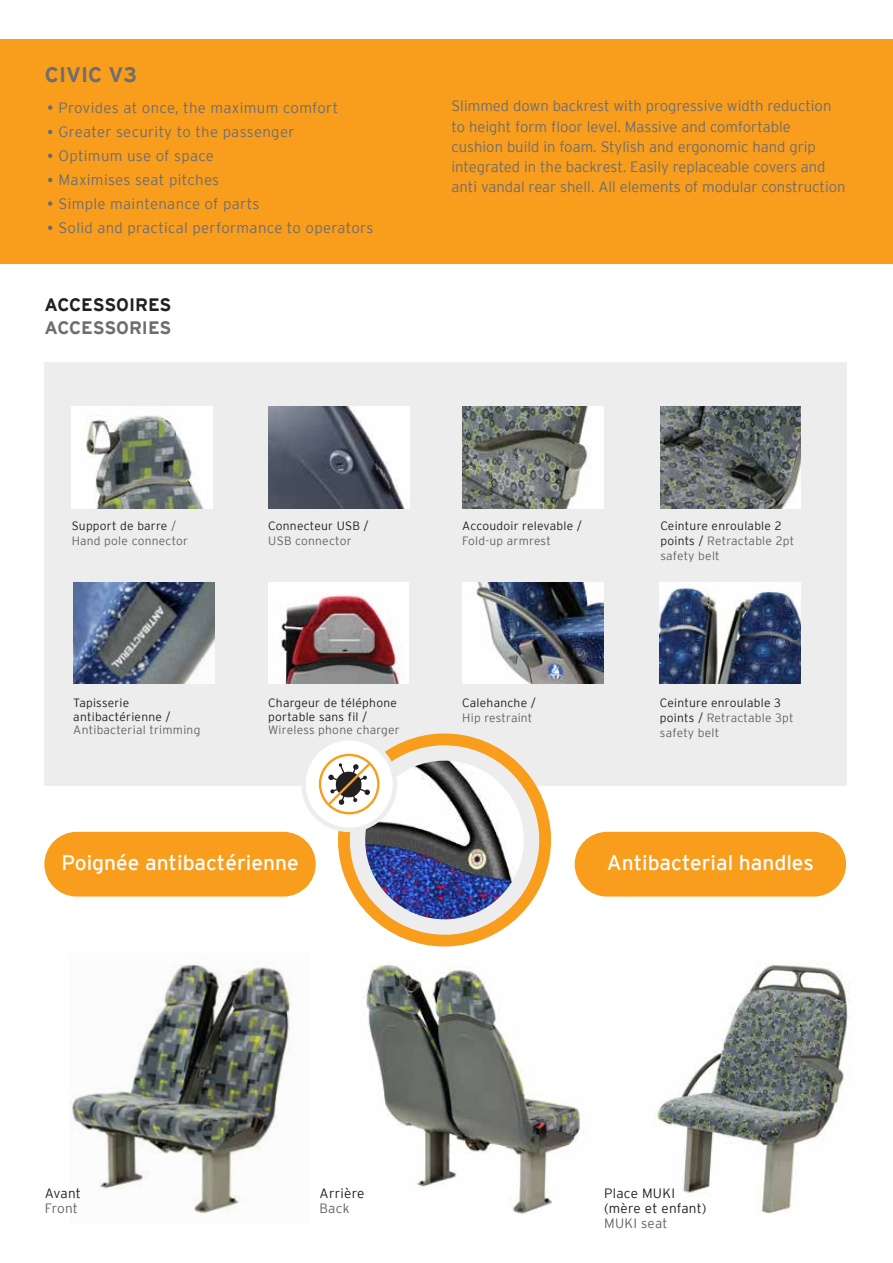
<style>
.page{position:relative;width:893px;height:1263px;background:#fff}
.page>*{position:absolute;margin:0;border:0;box-sizing:border-box;transform-origin:0 0}
.t1{font:21px "Interstate";color:#fff}
.t2{font:700 21px "Interstate";color:#6d6e71}
.t3{font:700 18px "Interstate";letter-spacing:-.01em;color:#231f20}
.t4{font:700 18px "Interstate";letter-spacing:-.01em;color:#6d6e71}
.t5{font:300 15px/20.1px "Interstate";color:#6d6e71}
.t6{font:300 15px/24px "Interstate";letter-spacing:.02em;color:#6d6e71}
.t7{font:300 13.5px/15px "Interstate";letter-spacing:.02em;color:#231f20}
.t8{font:300 13.5px "Interstate";letter-spacing:.02em;color:#636466}
.t9{font:300 12px/15px "Interstate";letter-spacing:.02em;color:#231f20}
.t10{font:300 12px/15px "Interstate";letter-spacing:.02em;color:#636466}
.s1{color:#231f20}
.s2{color:#636466}
</style>
<div class="page">
<img style="left:634px;top:870px;width:217px;height:344px">
<div style="left:44px;top:362px;width:802px;height:423px;background:#ededee"></div>
<img style="left:268px;top:407px;width:141px;height:101px">
<img style="left:462px;top:407px;width:141px;height:101px">
<img style="left:660px;top:407px;width:140px;height:101px">
<img style="left:462px;top:582px;width:141px;height:101px">
<div style="left:268px;top:582px;width:141px;height:101px;background:#fff"></div>
<img style="left:281px;top:593px;width:120px;height:90px">
<img style="left:71px;top:407px;width:141px;height:101px">
<img style="left:70px;top:962px;width:223px;height:252px">
<img style="left:362px;top:963px;width:222px;height:252px">
<img style="left:660px;top:582px;width:141px;height:101px">
<svg style="left:417px;top:733px;width:143px;height:214px"></svg>
<div style="left:575px;top:832px;width:271px;height:64px;background:#f99d1c;border-radius:32px"></div>
<div style="left:44px;top:832px;width:272px;height:64px;background:#f99d1c;border-radius:32px"></div>
<svg style="left:303px;top:738px;width:92px;height:92px"></svg>
<img style="left:325px;top:737px;width:222px;height:206px">
<img style="left:73px;top:582px;width:141px;height:101px">
<div style="left:0;top:39px;width:893px;height:224px;background:#f99d1c"></div>
<svg style="left:48px;top:105px;width:4px;height:5px"></svg>
<svg style="left:48px;top:154px;width:4px;height:4px"></svg>
<svg style="left:48px;top:130px;width:4px;height:4px"></svg>
<svg style="left:48px;top:178px;width:4px;height:4px"></svg>
<svg style="left:48px;top:201px;width:4px;height:5px"></svg>
<svg style="left:48px;top:226px;width:4px;height:4px"></svg>
<h1 class="t2" style="left:45px;top:62px;width:94px">CIVIC V3</h1>
<p class="t6" style="left:58px;top:96px;width:316px">Provides at once, the maximum comfort<br>Greater security to the passenger<br>Optimum use of space<br>Maximises seat pitches<br>Simple maintenance of parts<br>Solid and practical performance to operators</p>
<p class="t3" style="left:45px;top:295px;width:128px">ACCESSOIRES</p>
<p class="t4" style="left:45px;top:317px;width:128px">ACCESSORIES</p>
<p class="t5" style="left:451px;top:96px;width:396px">Slimmed down backrest with progressive width reduction to height form floor level. Massive and comfortable cushion build in foam. Stylish and ergonomic hand grip integrated in the backrest. Easily replaceable covers and anti vandal rear shell. All elements of modular construction</p>
<p class="t10" style="left:72px;top:518px;width:118px"><span class="s1">Support de barre</span> /<br>Hand pole connector</p>
<p class="t9" style="left:73px;top:696px;width:99px;line-height:13.5px">Tapisserie antibactérienne /</p>
<p class="t10" style="left:73px;top:722px;width:129px">Antibacterial trimming</p>
<p class="t9" style="left:268px;top:518px;width:102px">Connecteur USB /</p>
<p class="t10" style="left:268px;top:533px;width:85px">USB connector</p>
<p class="t9" style="left:268px;top:696px;width:130px;line-height:13.5px">Chargeur de téléphone portable sans fil /</p>
<p class="t10" style="left:268px;top:722px;width:133px">Wireless phone charger</p>
<p class="t9" style="left:462px;top:518px;width:121px">Accoudoir relevable /</p>
<p class="t10" style="left:462px;top:533px;width:90px">Fold-up armrest</p>
<p class="t9" style="left:462px;top:695px;width:75px">Calehanche /</p>
<p class="t10" style="left:462px;top:710px;width:72px">Hip restraint</p>
<p class="t9" style="left:660px;top:518px;width:135px">Ceinture enroulable 2 points / <span class="s2">Retractable 2pt safety belt</span></p>
<p class="t9" style="left:660px;top:695px;width:135px">Ceinture enroulable 3 points / <span class="s2">Retractable 3pt safety belt</span></p>
<h1 class="t1" style="left:61px;top:851px;width:239px">Poignée antibactérienne</h1>
<h1 class="t1" style="left:607px;top:851px;width:208px">Antibacterial handles</h1>
<p class="t7" style="left:45px;top:1185px;width:38px">Avant</p>
<p class="t8" style="left:45px;top:1200px;width:35px">Front</p>
<p class="t7" style="left:320px;top:1185px;width:46px">Arrière</p>
<p class="t8" style="left:320px;top:1200px;width:31px">Back</p>
<p class="t7" style="left:604px;top:1185px;width:104px">Place MUKI (mère et enfant)</p>
<p class="t8" style="left:604px;top:1215px;width:65px">MUKI seat</p>
</div>
